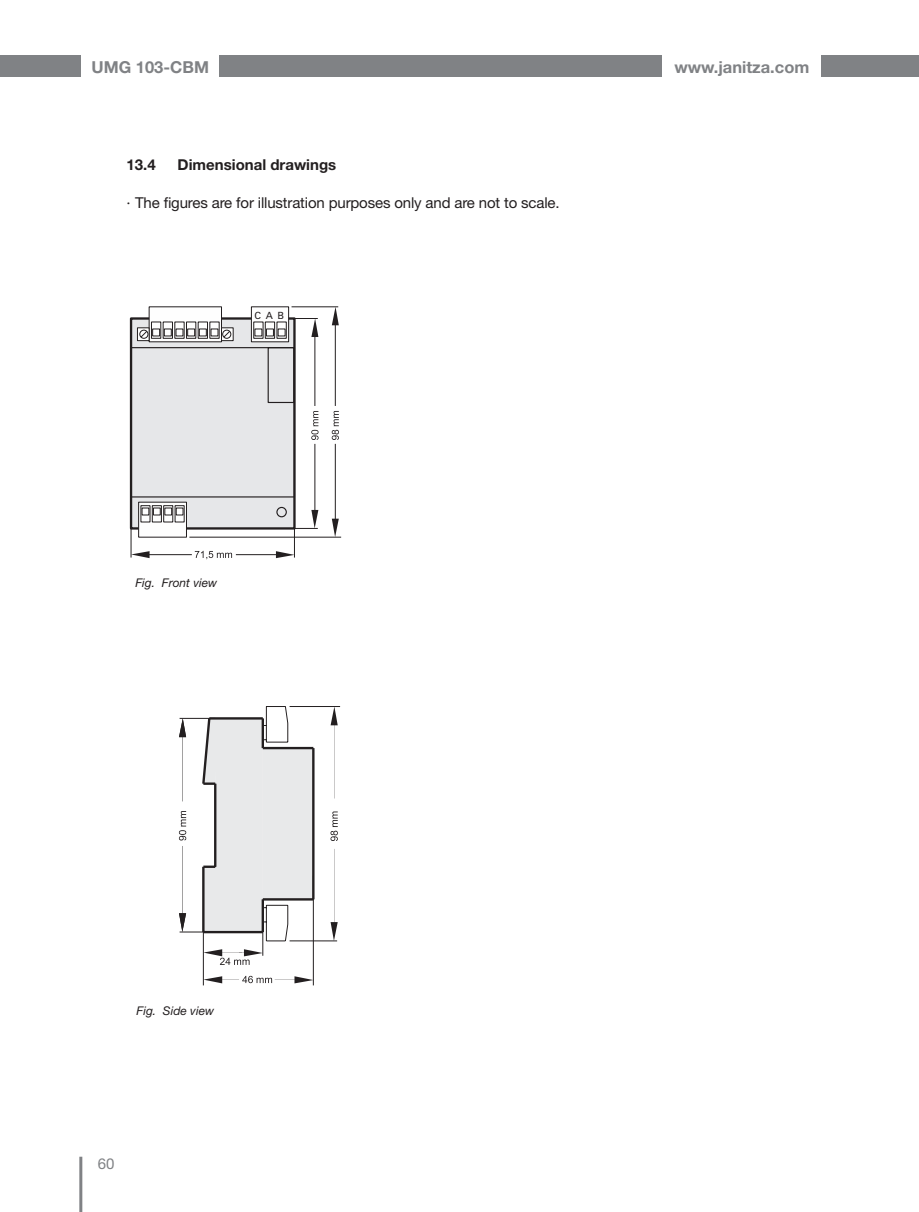
<style>
.page{position:relative;width:919px;height:1212px;background:#fff}
.page>*{position:absolute;margin:0;border:0;box-sizing:border-box;transform-origin:0 0}
.t1{font:700 16.5px "Helvetica Neue LT";color:#808285}
.t2{font:15px "Helvetica Neue LT";letter-spacing:-.01em;color:#231f20}
.t3{font:700 15px "Helvetica Neue LT";color:#231f20}
.t4{font:15px "Helvetica Neue LT";color:#808285}
._18_8pt_Abbildung_Ab{font:italic 12px "Helvetica Neue LT";color:#231f20}
.t5{font:9.9px "Univers LT Std";color:#231f20}
</style>
<div class="page">
<div style="left:0;top:55px;width:81px;height:22px;background:#808285"></div>
<hr style="left:79px;top:1157px;width:3px;height:55px;background:#808285">
<div style="left:220px;top:55px;width:442px;height:22px;background:#808285"></div>
<div style="left:821px;top:55px;width:97px;height:22px;background:#808285"></div>
<hr style="left:291px;top:307px;width:47px;height:1px;background:#231f20">
<svg style="left:332px;top:307px;width:7px;height:18px"></svg>
<hr style="left:335px;top:322px;width:1px;height:84px;background:#231f20">
<svg style="left:332px;top:519px;width:7px;height:18px"></svg>
<hr style="left:335px;top:444px;width:1px;height:78px;background:#231f20">
<svg style="left:332px;top:411px;width:7px;height:29px"></svg>
<hr style="left:189px;top:537px;width:152px;height:1px;background:#231f20">
<svg style="left:129px;top:306px;width:189px;height:253px"></svg>
<hr style="left:313px;top:876px;width:1px;height:109px;background:#231f20">
<hr style="left:203px;top:932px;width:1px;height:53px;background:#231f20">
<svg style="left:203px;top:949px;width:59px;height:16px"></svg>
<svg style="left:203px;top:976px;width:110px;height:7px"></svg>
<hr style="left:262px;top:902px;width:1px;height:54px;background:#231f20">
<svg style="left:179px;top:706px;width:161px;height:235px"></svg>
<p class="t1" style="left:92px;top:57px;width:119px">UMG 103-CBM</p>
<p class="t1" style="left:674px;top:57px;width:137px">www.janitza.com</p>
<p class="t3" style="left:126px;top:155px;width:31px">13.4</p>
<p class="t3" style="left:178px;top:155px;width:160px">Dimensional drawings</p>
<p class="t2" style="left:126px;top:194px;width:434px">· The figures are for illustration purposes only and are not to scale.</p>
<p class="t5" style="left:254px;top:309px;width:31px">C A B</p>
<p class="_18_8pt_Abbildung_Ab" style="left:135px;top:575px;width:83px">Fig. Front view</p>
<p class="_18_8pt_Abbildung_Ab" style="left:136px;top:1004px;width:79px">Fig. Side view</p>
<p class="t4" style="left:98px;top:1154px;width:18px">60</p>
</div>
